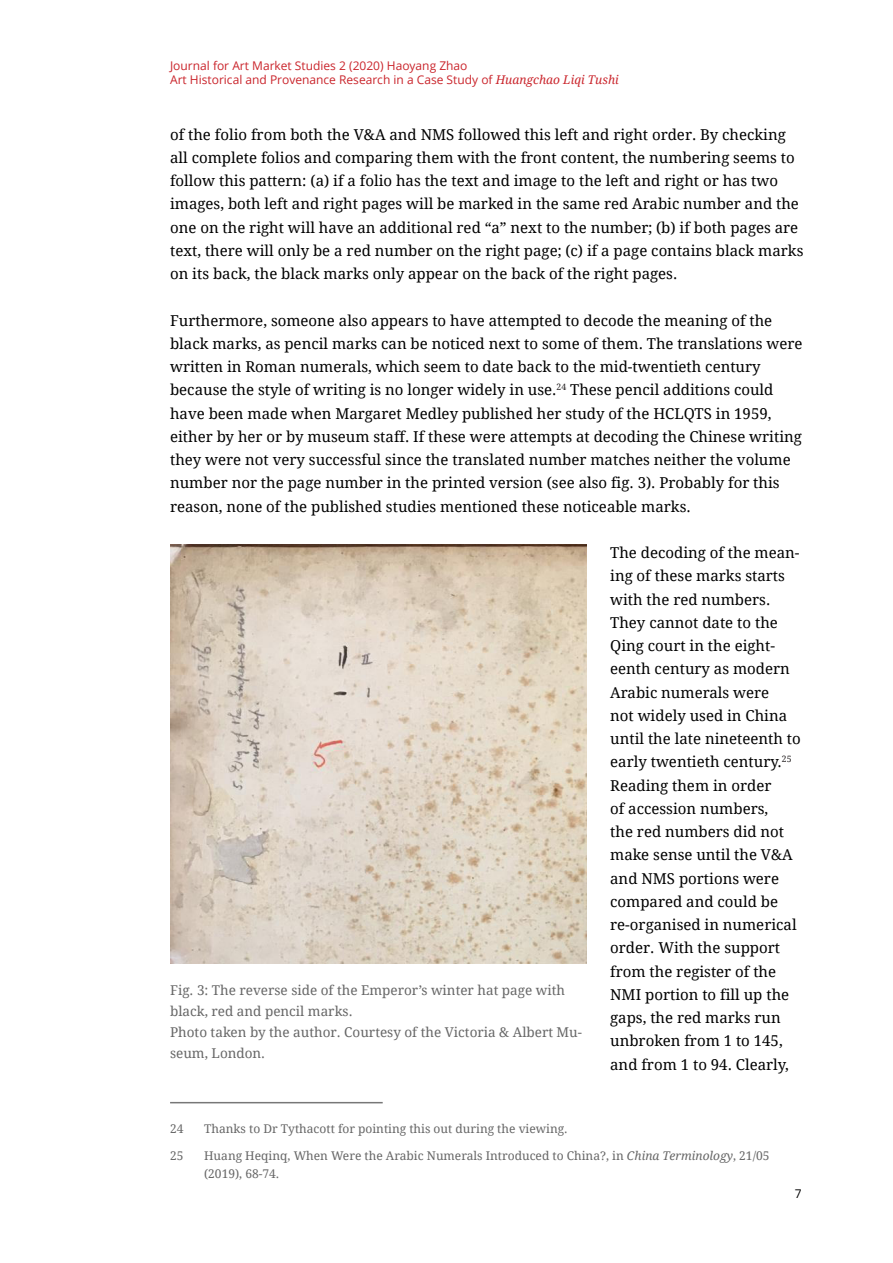
<style>
.page{position:relative;width:893px;height:1263px;background:#fff}
.page>*{position:absolute;margin:0;border:0;box-sizing:border-box;transform-origin:0 0}
.fkm-standard-absatz{font:15px/23.2px "Droid Serif";color:#000}
.t1{font:13.5px/21px "Droid Serif";color:#666}
.fkm-fussnoten{font:12px/18px "Droid Serif";color:#666}
.t2{font:12px/14.4px "Open Sans";color:#ca252c}
.t3{font:12px "Open Sans";color:#000}
.s1{font-family:"Droid Serif";font-style:italic}
.s2{font-style:italic}
</style>
<div class="page">
<hr style="left:170px;top:1102px;width:213px;height:1px;background:#777">
<img style="left:170px;top:544px;width:417px;height:419px">
<p class="t2" style="left:170px;top:58px;width:450px">Journal for Art Market Studies 2 (2020) Haoyang Zhao<br>Art Historical and Provenance Research in a Case Study of <span class="s1">Huangchao Liqi Tushi</span></p>
<p class="fkm-standard-absatz" style="left:170px;top:123px;width:635px">of the folio from both the V&amp;A and NMS followed this left and right order. By checking all complete folios and comparing them with the front content, the numbering seems to follow this pattern: (a) if a folio has the text and image to the left and right or has two images, both left and right pages will be marked in the same red Arabic number and the one on the right will have an additional red “a” next to the number; (b) if both pages are text, there will only be a red number on the right page; (c) if a page contains black marks on its back, the black marks only appear on the back of the right pages.</p>
<p class="fkm-standard-absatz" style="left:170px;top:309px;width:634px">Furthermore, someone also appears to have attempted to decode the meaning of the black marks, as pencil marks can be noticed next to some of them. The translations were written in Roman numerals, which seem to date back to the mid-twentieth century because the style of writing is no longer widely in use.<sup>24</sup> These pencil additions could have been made when Margaret Medley published her study of the HCLQTS in 1959, either by her or by museum staff. If these were attempts at decoding the Chinese writing they were not very successful since the translated number matches neither the volume number nor the page number in the printed version (see also fig. 3). Probably for this reason, none of the published studies mentioned these noticeable marks.</p>
<p class="fkm-standard-absatz" style="left:610px;top:541px;width:192px">The decoding of the mean&shy;ing of these marks starts with the red numbers.<br>They cannot date to the<br>Qing court in the eight&shy;eenth century as modern<br>Arabic numerals were<br>not widely used in China until the late nineteenth to early twentieth century.<sup>25<br></sup>Reading them in order<br>of accession numbers,<br>the red numbers did not make sense until the V&amp;A and NMS portions were compared and could be re-organised in numerical order. With the support from the register of the<br>NMI portion to fill up the gaps, the red marks run unbroken from 1 to 145, and from 1 to 94. Clearly,</p>
<p class="t1" style="left:170px;top:980px;width:413px">Fig. 3: The reverse side of the Emperor’s winter hat page with black, red and pencil marks.<br>Photo taken by the author. Courtesy of the Victoria &amp; Albert Mu&shy;seum, London.</p>
<p class="fkm-fussnoten" style="left:170px;top:1120px;width:15px">24</p>
<p class="fkm-fussnoten" style="left:204px;top:1120px;width:365px">Thanks to Dr Tythacott for pointing this out during the viewing.</p>
<p class="fkm-fussnoten" style="left:170px;top:1147px;width:15px">25</p>
<p class="fkm-fussnoten" style="left:204px;top:1147px;width:567px">Huang Heqinq, When Were the Arabic Numerals Introduced to China?, in <span class="s2">China Terminology</span>, 21/05 (2019), 68-74.</p>
<p class="t3" style="left:795px;top:1185px;width:8px">7</p>
</div>
